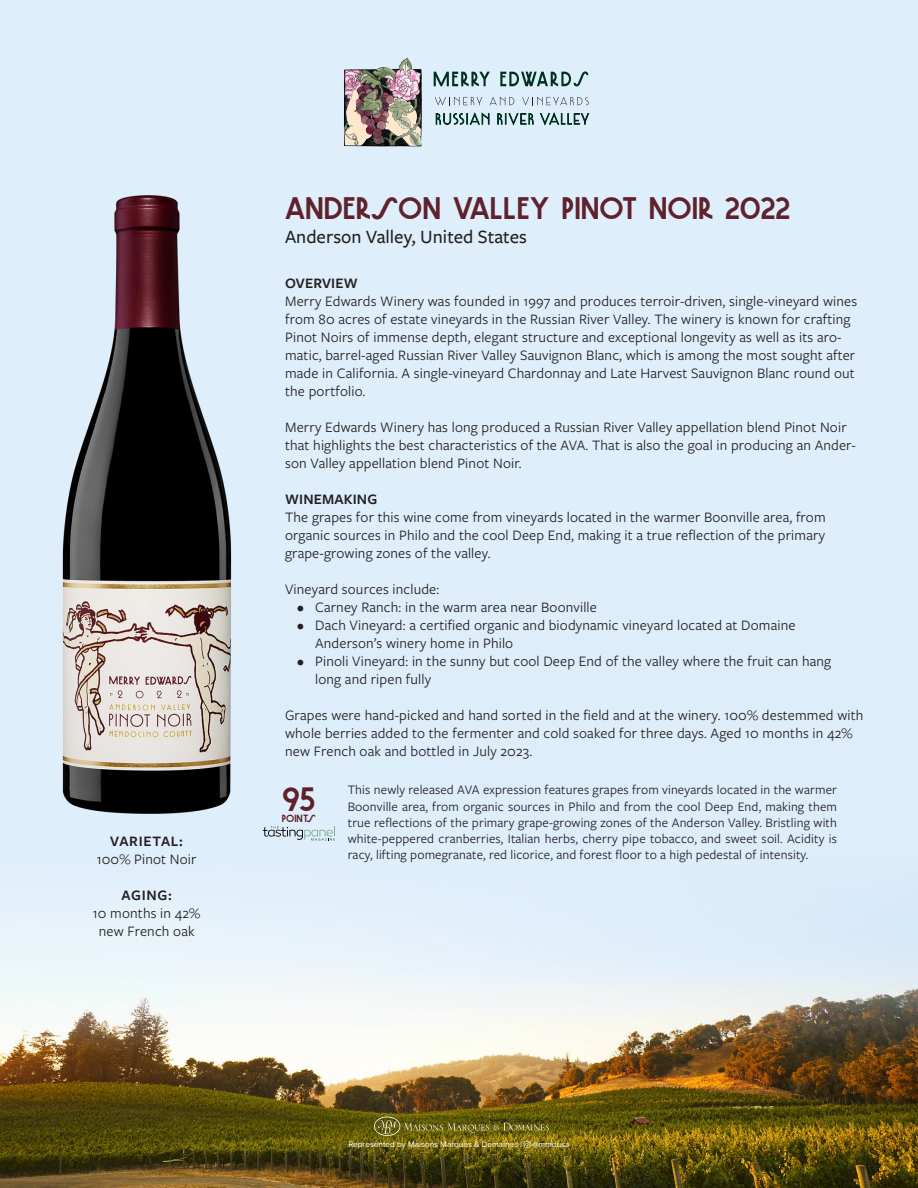
<style>
.page{position:relative;width:918px;height:1188px;background:#deeefb}
.page>*{position:absolute;margin:0;border:0;box-sizing:border-box;transform-origin:0 0}
.t1{font:30.9px "Deco Days JNL";color:#5f202a}
.t2{font:28.5px "Deco Days JNL";color:#5f212c}
.t3{font:500 19.5px "Freight Sans Pro";color:#231f20}
.t4{font:15px/18px "Freight Sans Pro";letter-spacing:.01em;color:#231f20}
.t5{font:600 15px "Freight Sans Pro";letter-spacing:.01em;color:#231f20}
.t6{font:600 15px "Freight Sans Pro";letter-spacing:.05em;color:#231f20}
.t7{font:13.5px/16.2px "Freight Sans Pro";letter-spacing:.01em;color:#231f20;text-align:justify}
.t8{font:9.6px "Deco Days JNL";color:#5f202a}
.t9{font:8.25px "Proxima Nova";color:#fff}
.s1{color:#5f202a}
</style>
<div class="page">
<img style="left:0;top:830px;width:918px;height:358px">
<svg style="left:434px;top:72px;width:56px;height:14px"></svg>
<svg style="left:500px;top:71px;width:88px;height:15px"></svg>
<svg style="left:435px;top:97px;width:47px;height:8px"></svg>
<svg style="left:490px;top:97px;width:24px;height:8px"></svg>
<svg style="left:522px;top:97px;width:67px;height:8px"></svg>
<img style="left:343px;top:57px;width:79px;height:90px">
<svg style="left:436px;top:112px;width:53px;height:13px"></svg>
<svg style="left:497px;top:113px;width:37px;height:12px"></svg>
<svg style="left:540px;top:112px;width:49px;height:13px"></svg>
<img style="left:62px;top:195px;width:170px;height:619px">
<svg style="left:263px;top:826px;width:72px;height:15px"></svg>
<img style="left:374px;top:1117px;width:175px;height:31px">
<p class="t6" style="left:110px;top:831px;width:74px">VARIETAL:</p>
<p class="t4" style="left:97px;top:850px;width:101px">100% Pinot Noir</p>
<p class="t5" style="left:121px;top:885px;width:52px">AGING:</p>
<p class="t4" style="left:93px;top:904px;width:109px">10 months in 42%</p>
<p class="t4" style="left:99px;top:922px;width:97px">new French oak</p>
<p class="t2" style="left:285px;top:192px;width:507px">ANDERSON <span class="s1">V</span>ALLEY PINOT NOIR 2022</p>
<p class="t3" style="left:285px;top:223px;width:243px">Anderson Valley, United States</p>
<p class="t5" style="left:285px;top:273px;width:74px">OVERVIEW</p>
<p class="t4" style="left:285px;top:291px;width:574px">Merry Edwards Winery was founded in 1997 and produces terroir-driven, single-vineyard wines from 80 acres of estate vineyards in the Russian River Valley. The winery is known for crafting Pinot Noirs of immense depth, elegant structure and exceptional longevity as well as its aro&shy;matic, barrel-aged Russian River Valley Sauvignon Blanc, which is among the most sought after made in California. A single-vineyard Chardonnay and Late Harvest Sauvignon Blanc round out the portfolio.</p>
<p class="t4" style="left:285px;top:417px;width:572px">Merry Edwards Winery has long produced a Russian River Valley appellation blend Pinot Noir that highlights the best characteristics of the AVA. That is also the goal in producing an Ander&shy;son Valley appellation blend Pinot Noir.</p>
<p class="t5" style="left:285px;top:489px;width:94px">WINEMAKING</p>
<p class="t4" style="left:285px;top:507px;width:542px;text-align:justify">The grapes for this wine come from vineyards located in the warmer Boonville area, from organic sources in Philo and the cool Deep End, making it a true reflection of the primary grape-growing zones of the valley.</p>
<p class="t4" style="left:285px;top:579px;width:156px">Vineyard sources include:</p>
<p class="t4" style="left:297px;top:597px;width:301px">• Carney Ranch: in the warm area near Boonville</p>
<p class="t4" style="left:297px;top:615px;width:500px">• Dach Vineyard: a certified organic and biodynamic vineyard located at Domaine</p>
<p class="t4" style="left:315px;top:633px;width:200px">Anderson’s winery home in Philo</p>
<p class="t4" style="left:297px;top:651px;width:536px">• Pinoli Vineyard: in the sunny but cool Deep End of the valley where the fruit can hang</p>
<p class="t4" style="left:315px;top:669px;width:118px">long and ripen fully</p>
<p class="t4" style="left:285px;top:705px;width:580px">Grapes were hand-picked and hand sorted in the field and at the winery. 100% destemmed with whole berries added to the fermenter and cold soaked for three days. Aged 10 months in 42% new French oak and bottled in July 2023.</p>
<p class="t1" style="left:283px;top:781px;width:34px">95</p>
<p class="t8" style="left:282px;top:813px;width:35px">POINTS</p>
<p class="t7" style="left:348px;top:781px;width:491px">This newly released AVA expression features grapes from vineyards located in the warmer Boonville area, from organic sources in Philo and from the cool Deep End, making them true reflections of the primary grape-growing zones of the Anderson Valley. Bristling with white-peppered cranberries, Italian herbs, cherry pipe tobacco, and sweet soil. Acidity is racy, lifting pomegranate, red licorice, and forest floor to a high pedestal of intensity.</p>
<p class="t9" style="left:348px;top:1138px;width:223px">Represented by Maisons Marques &amp; Domaines | @mmdusa</p>
</div>
